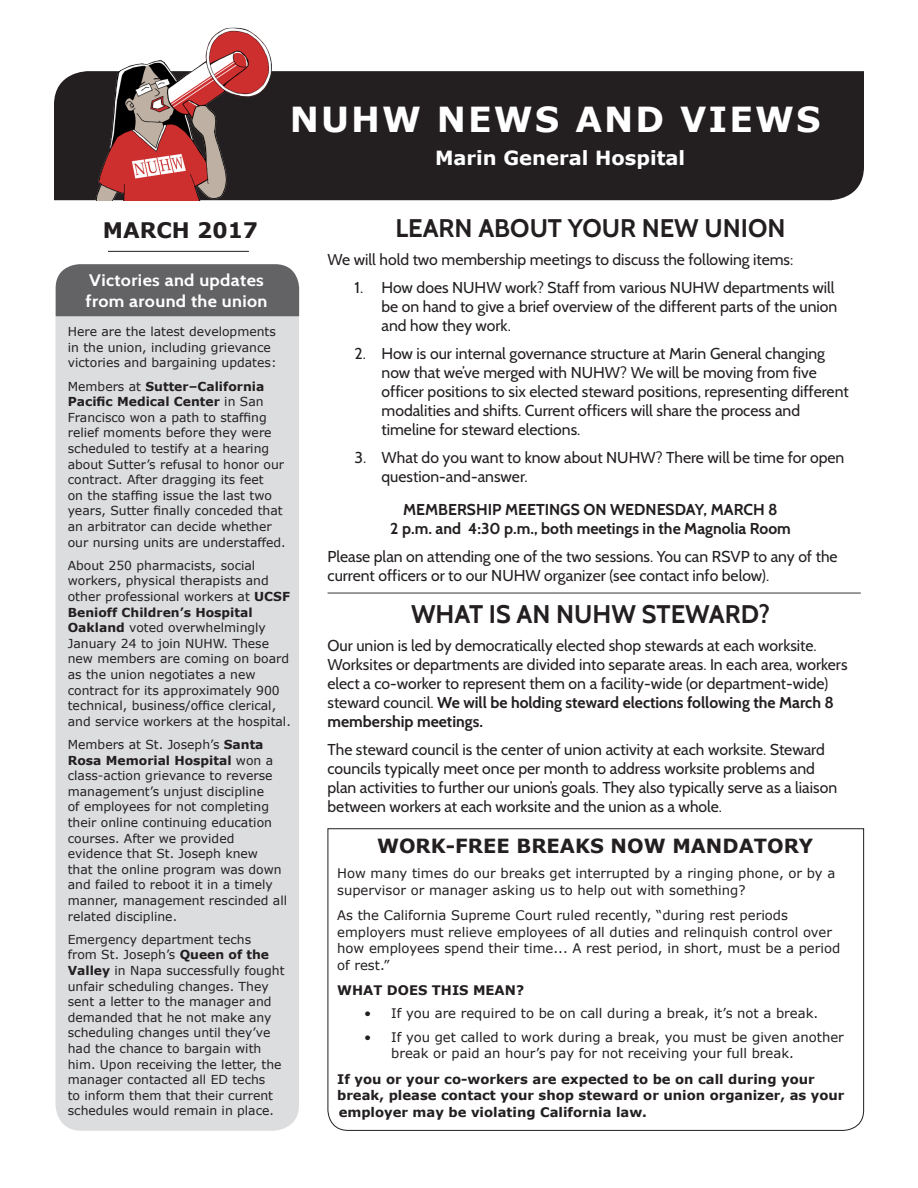
<style>
.page{position:relative;width:918px;height:1188px;background:#fff}
.page>*{position:absolute;margin:0;border:0;box-sizing:border-box;transform-origin:0 0}
.t1{font:700 34.5px "Verdana";letter-spacing:.06em;color:#fff}
.t2{font:700 25.5px "Cabin";color:#231f20}
.t3{font:700 21.45px "Verdana";color:#231f20}
.t4{font:700 19.5px "Verdana";color:#231f20}
.t5{font:700 19.5px "Verdana";color:#fff}
.t6{font:700 16.8px/21.6px "Cabin";letter-spacing:.02em;color:#fff;scale:1.08 1}
.t7{font:15.75px/19px "Cabin";color:#231f20}
.t8{font:700 15.75px/19px "Cabin";color:#231f20;text-align:center}
.t9{font:13.2px/16.5px "Verdana";color:#231f20}
.t10{font:700 13.2px/16.5px "Verdana";color:#231f20}
.t11{font:12.3px/15.6px "Verdana";color:#231f20}
.s1{font-weight:700}
</style>
<div class="page">
<svg style="left:327px;top:828px;width:537px;height:303px"></svg>
<div style="left:54px;top:71px;width:810px;height:129px;background:#231f20"></div>
<img style="left:86px;top:27px;width:192px;height:173px">
<hr style="left:108px;top:251px;width:141px;height:1px;background:#231f20">
<div style="left:56px;top:316px;width:243px;height:815px;background:#dcdddf"></div>
<div style="left:56px;top:264px;width:243px;height:52px;background:#636366"></div>
<hr style="left:328px;top:592px;width:533px;height:2px;background:#4b4c4d">
<p class="t1" style="left:290px;top:95px;width:532px">NUHW NEWS AND VIEWS</p>
<p class="t5" style="left:435px;top:144px;width:252px">Marin General Hospital</p>
<p class="t3" style="left:103px;top:215px;width:157px">MARCH 2017</p>
<p class="t2" style="left:395px;top:212px;width:392px">LEARN ABOUT YOUR NEW UNION</p>
<p class="t7" style="left:328px;top:250px;width:467px">We will hold two membership meetings to discuss the following items:</p>
<p class="t7" style="left:382px;top:278px;width:457px;text-indent:-27px">1. How does NUHW work? Staff from various NUHW departments will be on hand to give a brief overview of the different parts of the union and how they work.</p>
<p class="t7" style="left:382px;top:344px;width:469px;text-indent:-27px">2. How is our internal governance structure at Marin General changing now that we’ve merged with NUHW? We will be moving from five officer positions to six elected steward positions, representing different modalities and shifts. Current officers will share the process and timeline for steward elections.</p>
<p class="t7" style="left:382px;top:448px;width:464px;text-indent:-27px">3. What do you want to know about NUHW? There will be time for open question-and-answer.</p>
<p class="t8" style="left:390px;top:499px;width:402px">MEMBERSHIP MEETINGS ON WEDNESDAY, MARCH 8<br>2 p.m. and 4:30 p.m., both meetings in the Magnolia Room</p>
<p class="t7" style="left:328px;top:546px;width:512px">Please plan on attending one of the two sessions. You can RSVP to any of the current officers or to our NUHW organizer (see contact info below).</p>
<p class="t6" style="left:86px;top:269px;width:170px">Victories and updates from around the union</p>
<p class="t11" style="left:68px;top:324px;width:210px">Here are the latest developments in the union, including grievance victories and bargaining updates:</p>
<p class="t11" style="left:68px;top:378px;width:219px">Members at <span class="s1">Sutter–California Pacific Medical Center</span> in San Francisco won a path to staffing relief moments before they were scheduled to testify at a hearing about Sutter’s refusal to honor our contract. After dragging its feet<br>on the staffing issue the last two years, Sutter finally conceded that an arbitrator can decide whether our nursing units are understaffed.</p>
<p class="t11" style="left:68px;top:557px;width:225px">About 250 pharmacists, social workers, physical therapists and other professional workers at <span class="s1">UCSF<br>Benioff Children’s Hospital<br>Oakland</span> voted overwhelmingly<br>January 24 to join NUHW. These new members are coming on board as the union negotiates a new contract for its approximately 900 technical, business/office clerical, and service workers at the hospital.</p>
<p class="t11" style="left:68px;top:737px;width:221px">Members at St. Joseph’s <span class="s1">Santa<br>Rosa Memorial Hospital</span> won a class-action grievance to reverse management’s unjust discipline<br>of employees for not completing their online continuing education courses. After we provided evidence that St. Joseph knew<br>that the online program was down and failed to reboot it in a timely manner, management rescinded all related discipline.</p>
<p class="t11" style="left:68px;top:931px;width:218px">Emergency department techs<br>from St. Joseph’s <span class="s1">Queen of the<br>Valley</span> in Napa successfully fought unfair scheduling changes. They sent a letter to the manager and demanded that he not make any scheduling changes until they’ve had the chance to bargain with him. Upon receiving the letter, the manager contacted all ED techs<br>to inform them that their current schedules would remain in place.</p>
<p class="t2" style="left:411px;top:599px;width:361px">WHAT IS AN NUHW STEWARD?</p>
<p class="t7" style="left:328px;top:636px;width:522px">Our union is led by democratically elected shop stewards at each worksite.<br>Worksites or departments are divided into separate areas. In each area, workers elect a co-worker to represent them on a facility-wide (or department-wide) steward council. <span class="s1">We will be holding steward elections following the March 8 membership meetings.</span></p>
<p class="t7" style="left:328px;top:740px;width:511px">The steward council is the center of union activity at each worksite. Steward councils typically meet once per month to address worksite problems and plan activities to further our union’s goals. They also typically serve as a liaison between workers at each worksite and the union as a whole.</p>
<p class="t4" style="left:377px;top:832px;width:438px">WORK-FREE BREAKS NOW MANDATORY</p>
<p class="t9" style="left:337px;top:865px;width:500px">How many times do our breaks get interrupted by a ringing phone, or by a supervisor or manager asking us to help out with something?</p>
<p class="t9" style="left:337px;top:907px;width:505px">As the California Supreme Court ruled recently, “during rest periods employers must relieve employees of all duties and relinquish control over how employees spend their time... A rest period, in short, must be a period of rest.”</p>
<p class="t10" style="left:337px;top:982px;width:189px">WHAT DOES THIS MEAN?</p>
<p class="t9" style="left:364px;top:1005px;width:456px">• If you are required to be on call during a break, it’s not a break.</p>
<p class="t9" style="left:391px;top:1028px;width:454px;text-indent:-27px">• If you get called to work during a break, you must be given another break or paid an hour’s pay for not receiving your full break.</p>
<p class="t10" style="left:337px;top:1070px;width:509px">If you or your co-workers are expected to be on call during your break, please contact your shop steward or union organizer, as your employer may be violating California law.</p>
</div>
